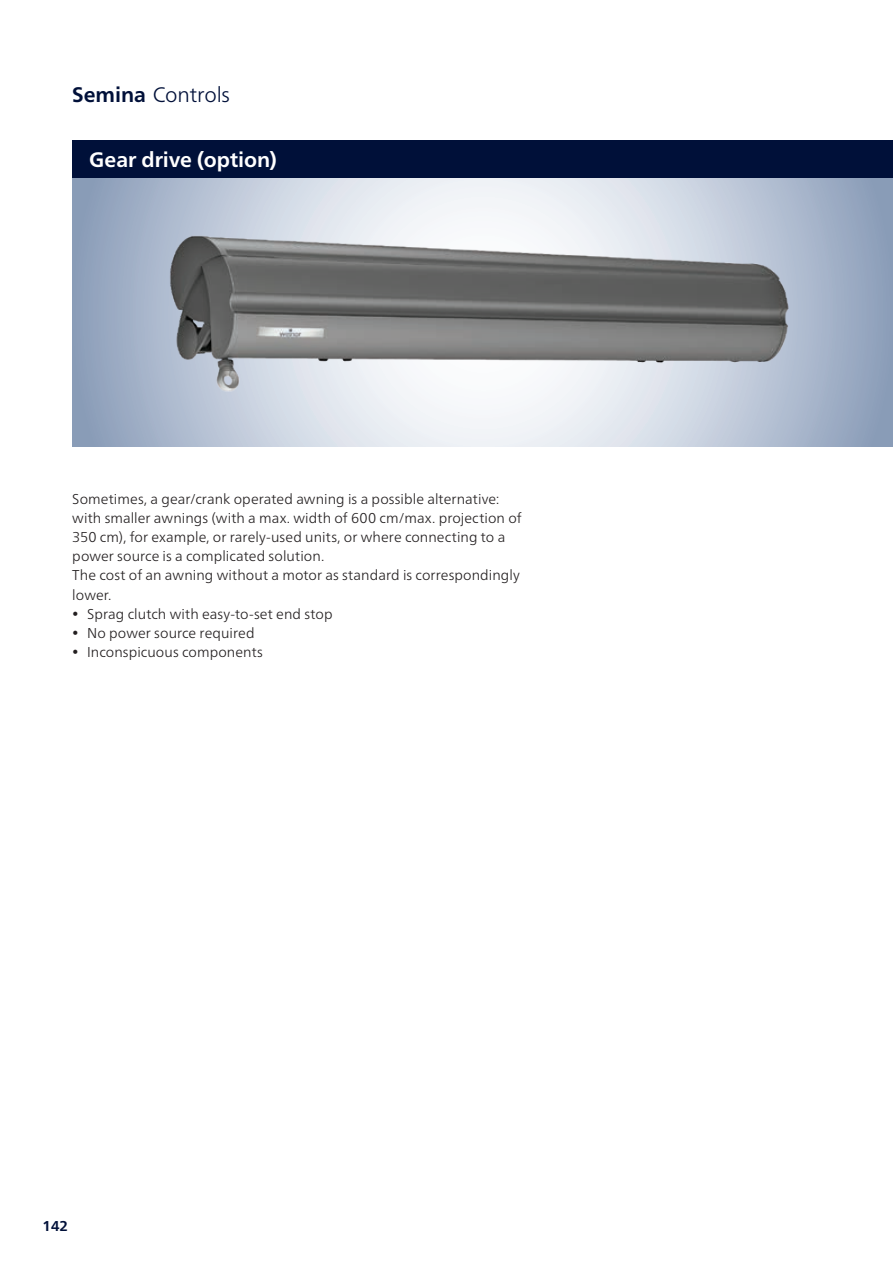
<style>
.page{position:relative;width:893px;height:1263px;background:#fff}
.page>*{position:absolute;margin:0;border:0;box-sizing:border-box;transform-origin:0 0}
.t1{font:700 21px "Frutiger Neue LTW1 G";letter-spacing:-.005em;color:#fff}
.t2{font:300 21px "Frutiger Neue LTW1 G";letter-spacing:-.01em;color:#001039}
.t3{font:300 14.25px/19.2px "Frutiger Neue LTW1 G";letter-spacing:.005em;color:#231f20}
.t4{font:700 14.25px "Frutiger Neue LTW1 G";color:#001039}
.s1{font-weight:700}
</style>
<div class="page">
<div style="left:72px;top:140px;width:821px;height:39px;background:#001039"></div>
<svg style="left:72px;top:179px;width:821px;height:267px;background:#b9c5d5"></svg>
<img style="left:167px;top:221px;width:632px;height:183px">
<h1 class="t2" style="left:72px;top:82px;width:159px"><span class="s1">Semina</span> Controls</h1>
<h1 class="t1" style="left:89px;top:147px;width:189px">Gear drive (option)</h1>
<p class="t3" style="left:72px;top:489px;width:451px">Sometimes, a gear/crank operated awning is a possible alternative: with smaller awnings (with a max. width of 600 cm/max. projection of 350 cm), for example, or rarely-used units, or where connecting to a power source is a complicated solution.<br>The cost of an awning without a motor as standard is correspondingly lower.</p>
<p class="t3" style="left:72px;top:604px;width:262px">• Sprag clutch with easy-to-set end stop</p>
<p class="t3" style="left:72px;top:623px;width:184px">• No power source required</p>
<p class="t3" style="left:72px;top:642px;width:192px">• Inconspicuous components</p>
<p class="t4" style="left:43px;top:1218px;width:27px">142</p>
</div>
